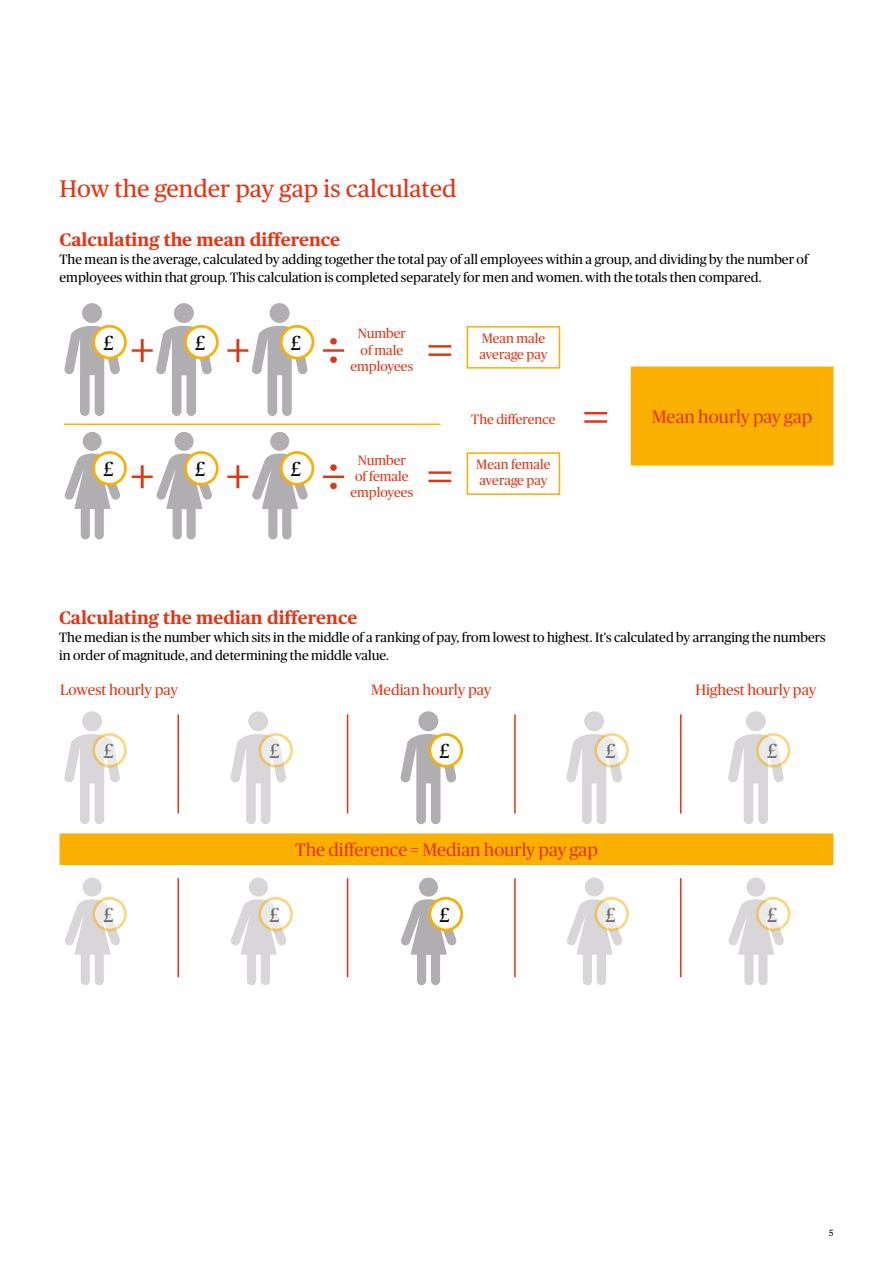
<style>
.page{position:relative;width:893px;height:1263px;background:#fff}
.page>*{position:absolute;margin:0;border:0;box-sizing:border-box;transform-origin:0 0}
.t1{font:55.35px "Chubb Publico";color:#e63312}
.BODY_COPY_KO{font:24px "Chubb Publico Text";color:#e63312}
.t2{font:20.25px "Chubb Publico";color:#000}
.BODY_COPY{font:700 18px "Chubb Publico Text";color:#e63312}
.BODY_COPY-2{font:18px "Chubb Publico";color:#e63312}
.BODY_COPY-3{font:15px "Chubb Publico";color:#e63312}
.BODY_COPY-4{font:13.5px/18px "Chubb Publico";color:#000}
.BODY_COPY-5{font:13.5px/16.2px "Chubb Publico";color:#e63312}
.BODY_COPY-6{font:9px "Chubb Publico Text";color:#000}
</style>
<div class="page">
<svg style="left:64px;top:303px;width:56px;height:113px"></svg>
<div style="left:94px;top:326px;width:31px;height:32px;background:#fff;border-radius:50%"></div>
<div style="left:92px;top:325px;width:35px;height:34px;border:3px solid #f9b000;border-radius:50%"></div>
<svg style="left:156px;top:303px;width:56px;height:113px"></svg>
<div style="left:186px;top:326px;width:31px;height:32px;background:#fff;border-radius:50%"></div>
<div style="left:184px;top:325px;width:35px;height:34px;border:3px solid #f9b000;border-radius:50%"></div>
<svg style="left:252px;top:303px;width:56px;height:113px"></svg>
<div style="left:281px;top:326px;width:32px;height:32px;background:#fff;border-radius:50%"></div>
<div style="left:280px;top:325px;width:34px;height:34px;border:3px solid #f9b000;border-radius:50%"></div>
<hr style="left:64px;top:424px;width:376px;height:1px;background:#f9b000">
<div style="left:467px;top:326px;width:93px;height:43px;border:2px solid #f9b000"></div>
<div style="left:632px;top:367px;width:200px;height:98px;background:#f9b000"></div>
<div style="left:631px;top:366px;width:202px;height:99px;border:2px solid #f9b000"></div>
<svg style="left:64px;top:432px;width:57px;height:107px"></svg>
<div style="left:94px;top:452px;width:31px;height:32px;background:#fff;border-radius:50%"></div>
<div style="left:92px;top:451px;width:35px;height:35px;border:3px solid #f9b000;border-radius:50%"></div>
<svg style="left:156px;top:432px;width:57px;height:107px"></svg>
<div style="left:186px;top:452px;width:31px;height:32px;background:#fff;border-radius:50%"></div>
<div style="left:184px;top:451px;width:35px;height:35px;border:3px solid #f9b000;border-radius:50%"></div>
<svg style="left:252px;top:432px;width:56px;height:107px"></svg>
<div style="left:281px;top:452px;width:32px;height:32px;background:#fff;border-radius:50%"></div>
<div style="left:280px;top:451px;width:34px;height:35px;border:3px solid #f9b000;border-radius:50%"></div>
<div style="left:467px;top:452px;width:93px;height:43px;border:2px solid #f9b000"></div>
<svg style="left:64px;top:711px;width:56px;height:113px"></svg>
<svg style="left:94px;top:734px;width:31px;height:32px"></svg>
<div style="left:92px;top:733px;width:35px;height:34px;border:3px solid #f9b000;border-radius:50%"></div>
<svg style="left:230px;top:711px;width:56px;height:113px"></svg>
<svg style="left:260px;top:734px;width:32px;height:32px"></svg>
<div style="left:258px;top:733px;width:35px;height:34px;border:3px solid #f9b000;border-radius:50%"></div>
<svg style="left:400px;top:711px;width:57px;height:113px"></svg>
<div style="left:430px;top:734px;width:32px;height:32px;background:#fff;border-radius:50%"></div>
<div style="left:429px;top:733px;width:34px;height:34px;border:3px solid #f9b000;border-radius:50%"></div>
<svg style="left:65px;top:878px;width:56px;height:107px"></svg>
<svg style="left:94px;top:898px;width:31px;height:32px"></svg>
<div style="left:92px;top:897px;width:35px;height:34px;border:3px solid #f9b000;border-radius:50%"></div>
<svg style="left:231px;top:878px;width:56px;height:107px"></svg>
<svg style="left:260px;top:898px;width:32px;height:32px"></svg>
<div style="left:258px;top:897px;width:35px;height:34px;border:3px solid #f9b000;border-radius:50%"></div>
<svg style="left:401px;top:878px;width:56px;height:107px"></svg>
<div style="left:430px;top:898px;width:32px;height:32px;background:#fff;border-radius:50%"></div>
<div style="left:429px;top:897px;width:34px;height:34px;border:3px solid #f9b000;border-radius:50%"></div>
<svg style="left:566px;top:711px;width:56px;height:113px"></svg>
<svg style="left:596px;top:734px;width:31px;height:32px"></svg>
<div style="left:594px;top:733px;width:35px;height:34px;border:3px solid #f9b000;border-radius:50%"></div>
<svg style="left:728px;top:711px;width:56px;height:113px"></svg>
<svg style="left:757px;top:734px;width:32px;height:32px"></svg>
<div style="left:756px;top:733px;width:34px;height:34px;border:3px solid #f9b000;border-radius:50%"></div>
<svg style="left:567px;top:878px;width:56px;height:107px"></svg>
<svg style="left:596px;top:898px;width:31px;height:32px"></svg>
<div style="left:594px;top:897px;width:35px;height:34px;border:3px solid #f9b000;border-radius:50%"></div>
<svg style="left:728px;top:878px;width:56px;height:107px"></svg>
<svg style="left:757px;top:898px;width:32px;height:32px"></svg>
<div style="left:756px;top:897px;width:34px;height:34px;border:3px solid #f9b000;border-radius:50%"></div>
<div style="left:60px;top:834px;width:772px;height:30px;background:#f9b000"></div>
<div style="left:60px;top:833px;width:773px;height:32px;border:2px solid #f9b000"></div>
<hr style="left:177px;top:714px;width:2px;height:99px;background:#e63312">
<hr style="left:347px;top:714px;width:1px;height:99px;background:#e63312">
<hr style="left:514px;top:714px;width:2px;height:99px;background:#e63312">
<hr style="left:680px;top:714px;width:1px;height:99px;background:#e63312">
<hr style="left:177px;top:878px;width:2px;height:99px;background:#e63312">
<hr style="left:347px;top:878px;width:1px;height:99px;background:#e63312">
<hr style="left:514px;top:878px;width:2px;height:99px;background:#e63312">
<hr style="left:680px;top:878px;width:1px;height:99px;background:#e63312">
<p class="BODY_COPY_KO" style="left:60px;top:171px;width:398px">How the gender pay gap is calculated</p>
<p class="BODY_COPY" style="left:60px;top:226px;width:282px">Calculating the mean difference</p>
<p class="BODY_COPY-4" style="left:60px;top:250px;width:750px">The mean is the average, calculated by adding together the total pay of all employees within a group, and dividing by the number of employees within that group. This calculation is completed separately for men and women. with the totals then compared.</p>
<p class="t1" style="left:130px;top:311px;width:26px">+</p>
<p class="t1" style="left:225px;top:311px;width:26px">+</p>
<p class="BODY_COPY-5" style="left:350px;top:325px;width:64px;text-align:center">Number of male employees</p>
<p class="t2" style="left:103px;top:329px;width:12px">£</p>
<p class="t2" style="left:195px;top:329px;width:12px">£</p>
<p class="t2" style="left:291px;top:329px;width:12px">£</p>
<p class="t1" style="left:321px;top:311px;width:26px">÷</p>
<p class="t1" style="left:427px;top:311px;width:28px">=</p>
<p class="BODY_COPY-5" style="left:479px;top:329px;width:70px">Mean male average pay</p>
<p class="BODY_COPY-5" style="left:471px;top:410px;width:86px">The difference</p>
<p class="t1" style="left:582px;top:378px;width:28px">=</p>
<p class="BODY_COPY-2" style="left:652px;top:404px;width:162px">Mean hourly pay gap</p>
<p class="t1" style="left:130px;top:437px;width:26px">+</p>
<p class="t1" style="left:225px;top:437px;width:26px">+</p>
<p class="BODY_COPY-5" style="left:355px;top:451px;width:55px">Number of female</p>
<p class="t2" style="left:103px;top:455px;width:12px">£</p>
<p class="t2" style="left:195px;top:455px;width:12px">£</p>
<p class="t2" style="left:291px;top:455px;width:12px">£</p>
<p class="t1" style="left:321px;top:437px;width:26px">÷</p>
<p class="BODY_COPY-5" style="left:350px;top:483px;width:64px">employees</p>
<p class="t1" style="left:427px;top:437px;width:28px">=</p>
<p class="BODY_COPY-5" style="left:476px;top:455px;width:76px">Mean female average pay</p>
<p class="BODY_COPY" style="left:59px;top:604px;width:300px">Calculating the median difference</p>
<p class="BODY_COPY-4" style="left:59px;top:628px;width:768px">The median is the number which sits in the middle of a ranking of pay, from lowest to highest. It's calculated by arranging the numbers in order of magnitude, and determining the middle value.</p>
<p class="BODY_COPY-3" style="left:60px;top:679px;width:119px">Lowest hourly pay</p>
<p class="BODY_COPY-3" style="left:371px;top:679px;width:122px">Median hourly pay</p>
<p class="BODY_COPY-3" style="left:695px;top:679px;width:122px">Highest hourly pay</p>
<h3 class="t2" style="left:103px;top:737px;width:12px">£</h3>
<h3 class="t2" style="left:270px;top:737px;width:12px">£</h3>
<p class="t2" style="left:440px;top:737px;width:12px">£</p>
<h3 class="t2" style="left:605px;top:737px;width:12px">£</h3>
<h3 class="t2" style="left:767px;top:737px;width:12px">£</h3>
<p class="BODY_COPY-2" style="left:295px;top:838px;width:304px">The difference = Median hourly pay gap</p>
<h3 class="t2" style="left:103px;top:901px;width:12px">£</h3>
<h3 class="t2" style="left:270px;top:901px;width:12px">£</h3>
<p class="t2" style="left:440px;top:901px;width:12px">£</p>
<h3 class="t2" style="left:605px;top:901px;width:12px">£</h3>
<h3 class="t2" style="left:767px;top:901px;width:12px">£</h3>
<p class="BODY_COPY-6" style="left:829px;top:1226px;width:6px">5</p>
</div>
